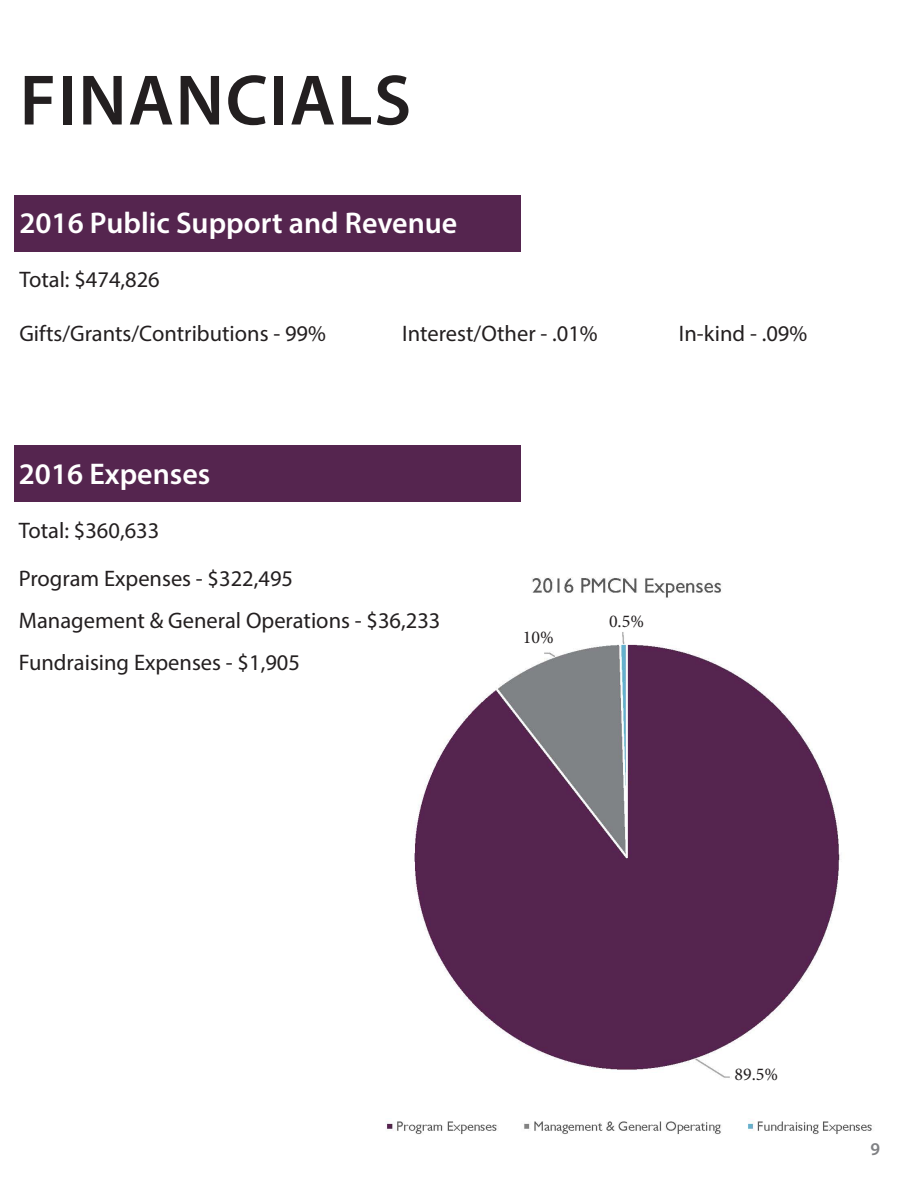
<style>
.page{position:relative;width:918px;height:1188px;background:#fff}
.page>*{position:absolute;margin:0;border:0;box-sizing:border-box;transform-origin:0 0}
.t1{font:600 72px "Myriad Pro";letter-spacing:.02em;color:#231f20}
.t2{font:600 30px "Myriad Pro";color:#fff}
.t3{font:22.5px "Myriad Pro";color:#231f20}
.t4{font:18px "Minion Pro";color:#231f20}
.t5{font:600 18px "Myriad Pro";color:#808184}
</style>
<div class="page">
<div style="left:14px;top:445px;width:507px;height:57px;background:#55254f"></div>
<div style="left:14px;top:195px;width:507px;height:57px;background:#55254f"></div>
<img style="left:386px;top:577px;width:486px;height:558px">
<div style="left:528px;top:630px;width:30px;height:20px;background:#fff"></div>
<div style="left:608px;top:616px;width:29px;height:14px;background:#fff"></div>
<div style="left:734px;top:1058px;width:33px;height:24px;background:#fff"></div>
<p class="t1" style="left:20px;top:55px;width:393px">FINANCIALS</p>
<p class="t2" style="left:19px;top:204px;width:440px">2016 Public Support and Revenue</p>
<p class="t3" style="left:19px;top:265px;width:142px">Total: $474,826</p>
<p class="t3" style="left:19px;top:319px;width:308px">Gifts/Grants/Contributions - 99%</p>
<p class="t3" style="left:402px;top:319px;width:197px">Interest/Other - .01%</p>
<p class="t3" style="left:679px;top:319px;width:130px">In-kind - .09%</p>
<p class="t2" style="left:19px;top:455px;width:193px">2016 Expenses</p>
<p class="t3" style="left:19px;top:517px;width:142px">Total: $360,633</p>
<p class="t3" style="left:19px;top:565px;width:276px">Program Expenses - $322,495</p>
<p class="t3" style="left:19px;top:607px;width:423px">Management &amp; General Operations - $36,233</p>
<p class="t3" style="left:19px;top:649px;width:283px">Fundraising Expenses - $1,905</p>
<p class="t4" style="left:523px;top:625px;width:32px">10%</p>
<p class="t4" style="left:609px;top:610px;width:36px">0.5%</p>
<p class="t4" style="left:734px;top:1062px;width:45px">89.5%</p>
<p class="t5" style="left:870px;top:1137px;width:11px">9</p>
</div>
